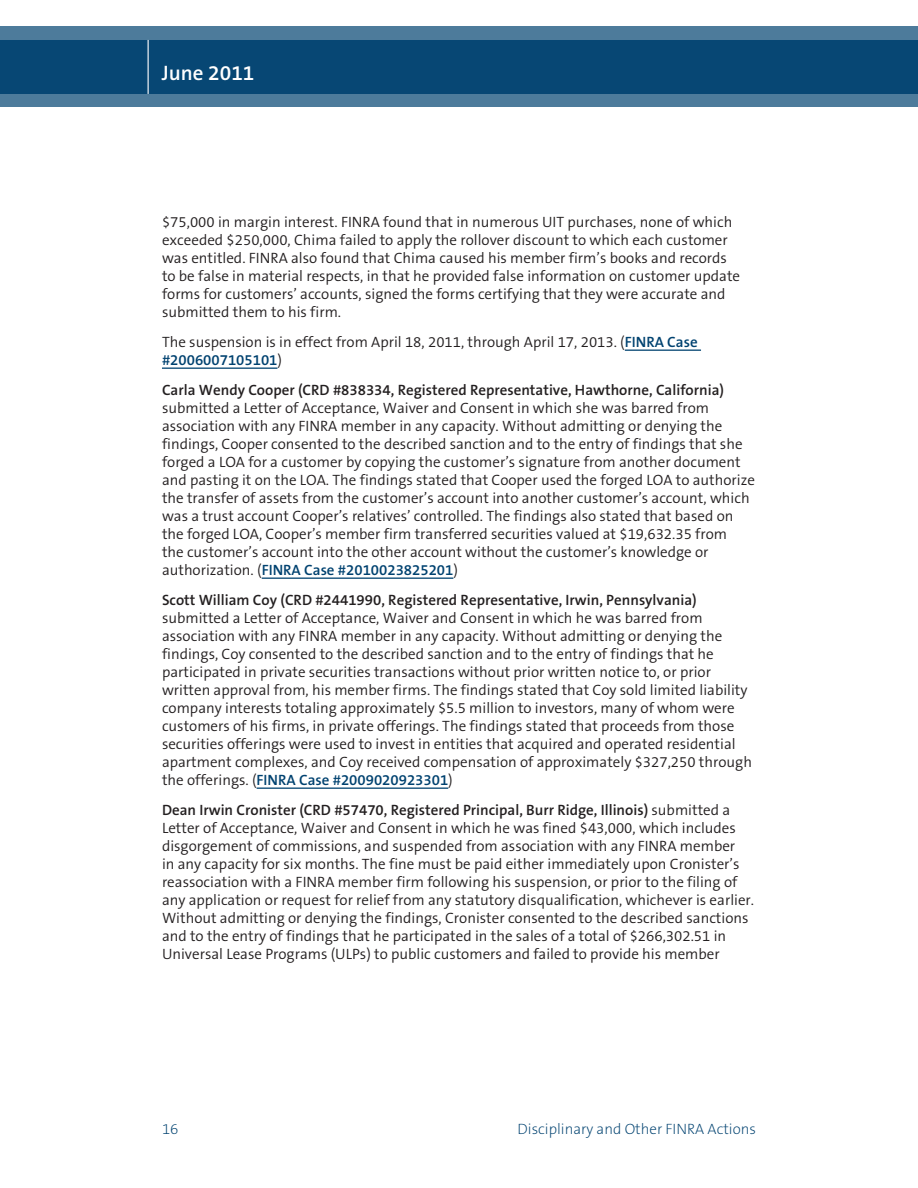
<style>
.page{position:relative;width:918px;height:1188px;background:#fff}
.page>*{position:absolute;margin:0;border:0;box-sizing:border-box;transform-origin:0 0}
.t1{font:600 21px "The Sans B6";color:#fff}
.text{font:300 15px/18px "The Sans B4";color:#231f20}
.t2{font:200 15px "The Sans B2";color:#004270}
.s1{font-family:"The Sans B6";font-weight:600;color:#004270}
.s2{font-family:"The Sans B6";font-weight:600}
</style>
<div class="page">
<svg style="left:0;top:26px;width:917px;height:81px;background:#1e5881"></svg>
<hr style="left:148px;top:40px;width:1px;height:54px;background:#fff">
<hr style="left:917px;top:26px;width:1px;height:81px;background:#004270">
<hr style="left:625px;top:350px;width:76px;height:1px;background:#004270">
<hr style="left:162px;top:368px;width:115px;height:1px;background:#004270">
<hr style="left:262px;top:578px;width:191px;height:1px;background:#004270">
<hr style="left:257px;top:788px;width:191px;height:1px;background:#004270">
<h1 class="t1" style="left:162px;top:62px;width:94px">June 2011</h1>
<p class="text" style="left:162px;top:213px;width:580px">$75,000 in margin interest. FINRA found that in numerous UIT purchases, none of which exceeded $250,000, Chima failed to apply the rollover discount to which each customer was entitled. FINRA also found that Chima caused his member firm’s books and records to be false in material respects, in that he provided false information on customer update forms for customers’ accounts, signed the forms certifying that they were accurate and submitted them to his firm.</p>
<p class="text" style="left:162px;top:333px;width:537px">The suspension is in effect from April 18, 2011, through April 17, 2013. (<span class="s1">FINRA Case #2006007105101</span>)</p>
<p class="text" style="left:162px;top:381px;width:594px"><span class="s2">Carla Wendy Cooper (CRD #838334, Registered Representative, Hawthorne, California) </span>submitted a Letter of Acceptance, Waiver and Consent in which she was barred from association with any FINRA member in any capacity. Without admitting or denying the findings, Cooper consented to the described sanction and to the entry of findings that she forged a LOA for a customer by copying the customer’s signature from another document and pasting it on the LOA. The findings stated that Cooper used the forged LOA to authorize the transfer of assets from the customer’s account into another customer’s account, which was a trust account Cooper’s relatives’ controlled. The findings also stated that based on the forged LOA, Cooper’s member firm transferred securities valued at $19,632.35 from<br>the customer’s account into the other account without the customer’s knowledge or authorization. (<span class="s1">FINRA Case #2010023825201</span>)</p>
<p class="text" style="left:162px;top:591px;width:591px"><span class="s2">Scott William Coy (CRD #2441990, Registered Representative, Irwin, Pennsylvania) </span>submitted a Letter of Acceptance, Waiver and Consent in which he was barred from association with any FINRA member in any capacity. Without admitting or denying the findings, Coy consented to the described sanction and to the entry of findings that he participated in private securities transactions without prior written notice to, or prior written approval from, his member firms. The findings stated that Coy sold limited liability company interests totaling approximately $5.5 million to investors, many of whom were customers of his firms, in private offerings. The findings stated that proceeds from those securities offerings were used to invest in entities that acquired and operated residential apartment complexes, and Coy received compensation of approximately $327,250 through the offerings. (<span class="s1">FINRA Case #2009020923301</span>)</p>
<p class="text" style="left:162px;top:801px;width:594px"><span class="s2">Dean Irwin Cronister (CRD #57470, Registered Principal, Burr Ridge, Illinois)</span> submitted a Letter of Acceptance, Waiver and Consent in which he was fined $43,000, which includes disgorgement of commissions, and suspended from association with any FINRA member<br>in any capacity for six months. The fine must be paid either immediately upon Cronister’s reassociation with a FINRA member firm following his suspension, or prior to the filing of any application or request for relief from any statutory disqualification, whichever is earlier.<br>Without admitting or denying the findings, Cronister consented to the described sanctions and to the entry of findings that he participated in the sales of a total of $266,302.51 in Universal Lease Programs (ULPs) to public customers and failed to provide his member</p>
<p class="t2" style="left:162px;top:1121px;width:18px">16</p>
<p class="t2" style="left:518px;top:1121px;width:240px">Disciplinary and Other FINRA Actions</p>
</div>
